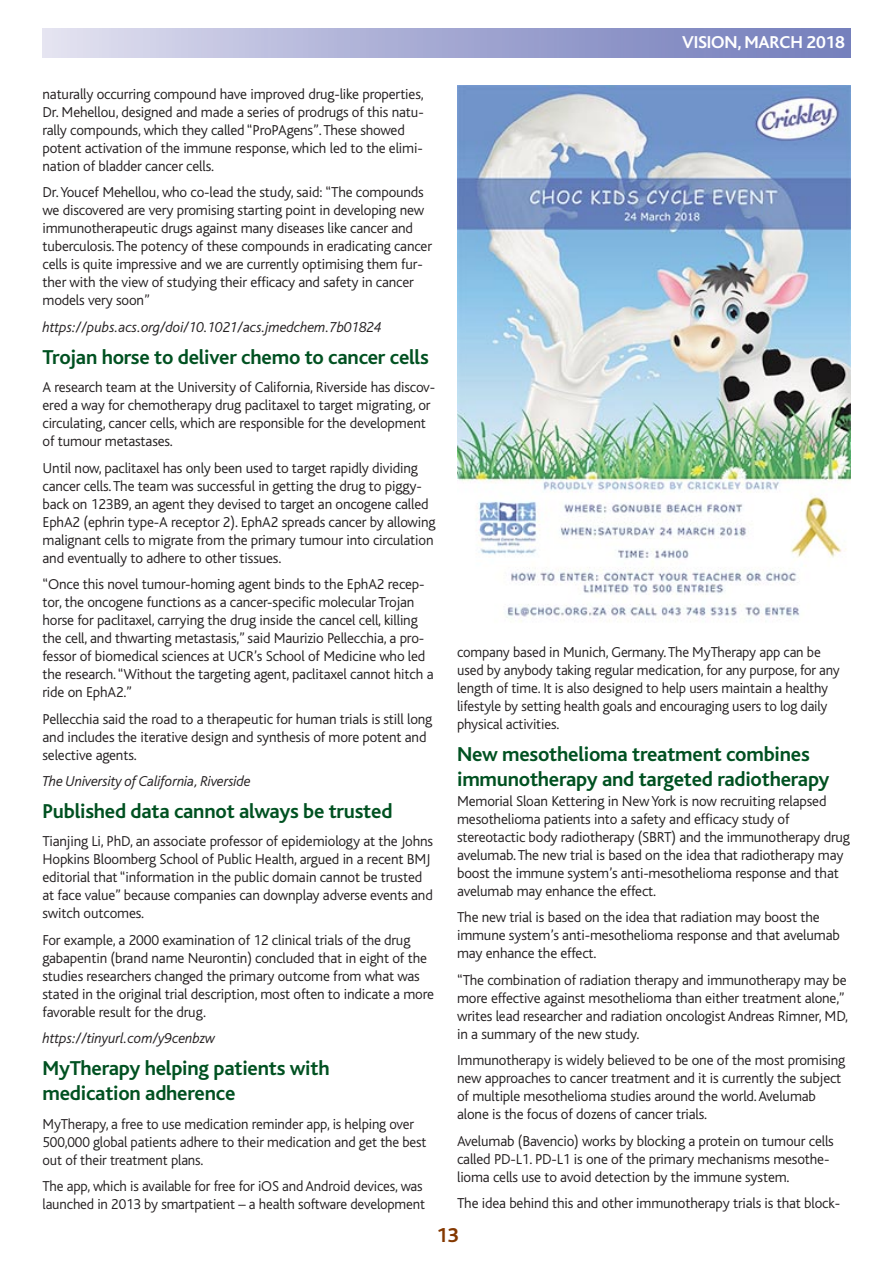
<style>
.page{position:relative;width:893px;height:1263px;background:#fff}
.page>*{position:absolute;margin:0;border:0;box-sizing:border-box;transform-origin:0 0}
.t1{font:700 21px/25.2px "Bliss";letter-spacing:-.01em;color:#005121}
.t2{font:700 21px "Bliss";color:#843800}
.t3{font:700 18px "Bliss";letter-spacing:-.01em;color:#fff}
.t4{font:300 15px/18px "Bliss";letter-spacing:-.01em;color:#231f20}
.t5{font:italic 300 15px "Bliss";letter-spacing:-.01em;color:#231f20}
</style>
<div class="page">
<img style="left:457px;top:85px;width:393px;height:537px">
<p class="t4" style="left:43px;top:86px;width:383px">naturally occurring compound have improved drug-like properties, Dr. Mehellou, designed and made a series of prodrugs of this natu&shy;rally compounds, which they called “ProPAgens”. These showed potent activation of the immune response, which led to the elimi&shy;nation of bladder cancer cells.</p>
<p class="t4" style="left:43px;top:185px;width:391px">Dr. Youcef Mehellou, who co-lead the study, said: “The compounds we discovered are very promising starting point in developing new immunotherapeutic drugs against many diseases like cancer and tuberculosis. The potency of these compounds in eradicating cancer cells is quite impressive and we are currently optimising them fur&shy;ther with the view of studying their efficacy and safety in cancer models very soon”</p>
<p class="t5" style="left:43px;top:321px;width:340px">https://pubs.acs.org/doi/10.1021/acs.jmedchem.7b01824</p>
<h1 class="t1" style="left:43px;top:346px;width:388px">Trojan horse to deliver chemo to cancer cells</h1>
<p class="t4" style="left:43px;top:380px;width:394px">A research team at the University of California, Riverside has discov&shy;ered a way for chemotherapy drug paclitaxel to target migrating, or circulating, cancer cells, which are responsible for the development of tumour metastases.</p>
<p class="t4" style="left:43px;top:460px;width:395px">Until now, paclitaxel has only been used to target rapidly dividing cancer cells. The team was successful in getting the drug to piggy&shy;back on 123B9, an agent they devised to target an oncogene called EphA2 (ephrin type-A receptor 2). EphA2 spreads cancer by allowing malignant cells to migrate from the primary tumour into circulation and eventually to adhere to other tissues.</p>
<p class="t4" style="left:43px;top:577px;width:393px">“Once this novel tumour-homing agent binds to the EphA2 recep&shy;tor, the oncogene functions as a cancer-specific molecular Trojan horse for paclitaxel, carrying the drug inside the cancel cell, killing the cell, and thwarting metastasis,” said Maurizio Pellecchia, a pro&shy;fessor of biomedical sciences at UCR’s School of Medicine who led the research. “Without the targeting agent, paclitaxel cannot hitch a ride on EphA2.”</p>
<p class="t4" style="left:43px;top:711px;width:391px">Pellecchia said the road to a therapeutic for human trials is still long and includes the iterative design and synthesis of more potent and selective agents.</p>
<p class="t5" style="left:43px;top:775px;width:210px">The University of California, Riverside</p>
<h1 class="t1" style="left:43px;top:800px;width:351px">Published data cannot always be trusted</h1>
<p class="t4" style="left:43px;top:834px;width:392px">Tianjing Li, PhD, an associate professor of epidemiology at the Johns Hopkins Bloomberg School of Public Health, argued in a recent BMJ editorial that “information in the public domain cannot be trusted at face value” because companies can downplay adverse events and switch outcomes.</p>
<p class="t4" style="left:43px;top:932px;width:393px">For example, a 2000 examination of 12 clinical trials of the drug gabapentin (brand name Neurontin) concluded that in eight of the studies researchers changed the primary outcome from what was stated in the original trial description, most often to indicate a more favorable result for the drug.</p>
<p class="t5" style="left:43px;top:1033px;width:174px">https://tinyurl.com/y9cenbzw</p>
<h1 class="t1" style="left:43px;top:1058px;width:289px">MyTherapy helping patients with medication adherence</h1>
<p class="t4" style="left:43px;top:1116px;width:386px">MyTherapy, a free to use medication reminder app, is helping over<br>500,000 global patients adhere to their medication and get the best out of their treatment plans.</p>
<p class="t4" style="left:43px;top:1179px;width:384px">The app, which is available for free for iOS and Android devices, was launched in 2013 by smartpatient – a health software development</p>
<p class="t3" style="left:682px;top:36px;width:164px">VISION, MARCH 2018</p>
<p class="t4" style="left:457px;top:644px;width:384px">company based in Munich, Germany. The MyTherapy app can be used by anybody taking regular medication, for any purpose, for any length of time. It is also designed to help users maintain a healthy lifestyle by setting health goals and encouraging users to log daily physical activities.</p>
<h1 class="t1" style="left:457px;top:743px;width:374px">New mesothelioma treatment combines immunotherapy and targeted radiotherapy</h1>
<p class="t4" style="left:457px;top:793px;width:394px">Memorial Sloan Kettering in New York is now recruiting relapsed mesothelioma patients into a safety and efficacy study of stereotactic body radiotherapy (SBRT) and the immunotherapy drug avelumab. The new trial is based on the idea that radiotherapy may boost the immune system’s anti-mesothelioma response and that avelumab may enhance the effect.</p>
<p class="t4" style="left:457px;top:910px;width:384px">The new trial is based on the idea that radiation may boost the immune system’s anti-mesothelioma response and that avelumab may enhance the effect.</p>
<p class="t4" style="left:457px;top:972px;width:393px">“The combination of radiation therapy and immunotherapy may be more effective against mesothelioma than either treatment alone,” writes lead researcher and radiation oncologist Andreas Rimner, MD, in a summary of the new study.</p>
<p class="t4" style="left:457px;top:1053px;width:390px">Immunotherapy is widely believed to be one of the most promising new approaches to cancer treatment and it is currently the subject of multiple mesothelioma studies around the world. Avelumab alone is the focus of dozens of cancer trials.</p>
<p class="t4" style="left:457px;top:1133px;width:378px">Avelumab (Bavencio) works by blocking a protein on tumour cells called PD-L1. PD-L1 is one of the primary mechanisms mesothe&shy;lioma cells use to avoid detection by the immune system.</p>
<p class="t4" style="left:457px;top:1196px;width:385px">The idea behind this and other immunotherapy trials is that block-</p>
<h1 class="t2" style="left:436px;top:1227px;width:24px">13</h1>
</div>
